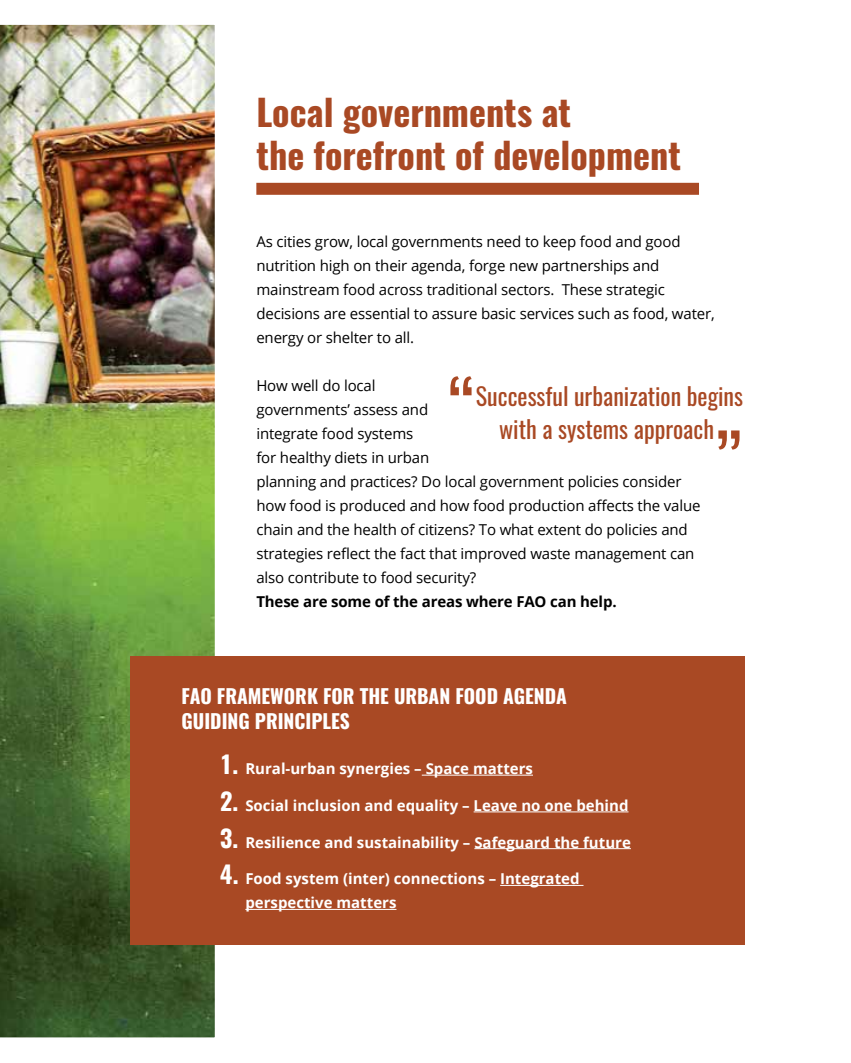
<style>
.page{position:relative;width:851px;height:1063px;background:#fff}
.page>*{position:absolute;margin:0;border:0;box-sizing:border-box;transform-origin:0 0}
.t1{font:72px "Oswald";color:#a94924}
.t2{font:700 36px/43.2px "Oswald";color:#a94924}
.t3{font:24px/33px "Oswald";color:#a94924;text-align:center}
.t4{font:700 19.5px/25.2px "Oswald";color:#fff}
.t5{font:15px/24px "Open Sans";letter-spacing:-.01em;color:#000}
.t6{font:700 15px/24px "Open Sans";color:#fff}
.t7{font:700 15px "Open Sans";letter-spacing:-.01em;color:#000}
.s1{font-family:"Oswald";font-size:24px}
</style>
<div class="page">
<div style="left:256px;top:183px;width:443px;height:12px;background:#a94924"></div>
<img style="left:0;top:24px;width:240px;height:1014px">
<div style="left:130px;top:656px;width:614px;height:288px;background:#a94924"></div>
<hr style="left:421px;top:775px;width:112px;height:1px;background:#fff">
<hr style="left:473px;top:812px;width:155px;height:1px;background:#fff">
<hr style="left:474px;top:848px;width:156px;height:1px;background:#fff">
<hr style="left:500px;top:885px;width:83px;height:1px;background:#fff">
<hr style="left:245px;top:909px;width:151px;height:1px;background:#fff">
<h2 class="t2" style="left:256px;top:93px;width:426px">Local governments at<br>the forefront of development</h2>
<p class="t5" style="left:256px;top:229px;width:460px">As cities grow, local governments need to keep food and good nutrition high on their agenda, forge new partnerships and mainstream food across traditional sectors. These strategic decisions are essential to assure basic services such as food, water, energy or shelter to all.</p>
<p class="t5" style="left:256px;top:373px;width:445px">How well do local<br>governments’ assess and<br>integrate food systems<br>for healthy diets in urban<br>planning and practices? Do local government policies consider how food is produced and how food production affects the value chain and the health of citizens? To what extent do policies and strategies reflect the fact that improved waste management can also contribute to food security?</p>
<p class="t7" style="left:256px;top:591px;width:362px">These are some of the areas where FAO can help.</p>
<h1 class="t1" style="left:448px;top:344px;width:29px">“</h1>
<h3 class="t3" style="left:476px;top:377px;width:269px">Successful urbanization begins with a systems approach</h3>
<h1 class="t1" style="left:714px;top:347px;width:29px">„</h1>
<h3 class="t4" style="left:181px;top:684px;width:387px">FAO FRAMEWORK FOR THE URBAN FOOD AGENDA<br>GUIDING PRINCIPLES</h3>
<p class="t6" style="left:220px;top:756px;width:314px"><span class="s1">1.</span> Rural-urban synergies – Space matters</p>
<p class="t6" style="left:220px;top:793px;width:410px"><span class="s1">2.</span> Social inclusion and equality – Leave no one behind</p>
<p class="t6" style="left:220px;top:830px;width:412px"><span class="s1">3.</span> Resilience and sustainability – Safeguard the future</p>
<p class="t6" style="left:245px;top:866px;width:336px;text-indent:-26px"><span class="s1">4.</span> Food system (inter) connections – Integrated perspective matters</p>
</div>
